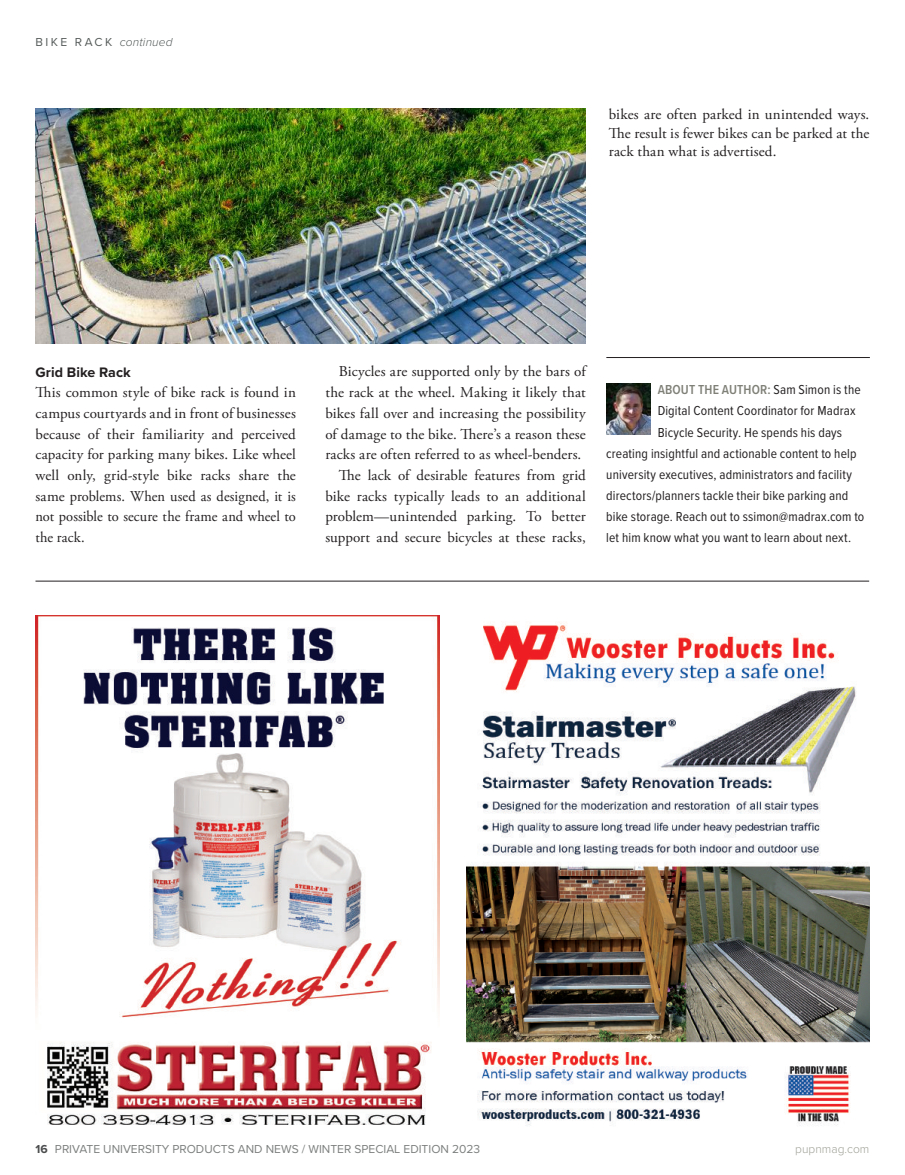
<style>
.page{position:relative;width:905px;height:1175px;background:#fff}
.page>*{position:absolute;margin:0;border:0;box-sizing:border-box;transform-origin:0 0}
.t1{font:15px/20.7px "Adobe Garamond Pro";letter-spacing:.01em;color:#231f20;text-align:justify}
.t2{font:700 14.25px "Proxima Nova";letter-spacing:.005em;color:#231f20}
.t3{font:13.5px "Proxima Nova Cond";letter-spacing:.01em;color:#231f20}
.t4{font:600 13.5px "Proxima Nova Cond";letter-spacing:.01em;color:#7f8077}
.t5{font:12px "Proxima Nova";color:#7c7f7e}
.t6{font:italic 300 12px "Proxima Nova";letter-spacing:.01em;color:#555b5a}
.t7{font:300 12px "Proxima Nova";color:#9f9f97}
.s1{font-weight:400;font-style:normal}
.s2{font-weight:400;color:#231f20}
.s3{font-weight:700;color:#4b4c4d}
</style>
<div class="page">
<img style="left:35px;top:615px;width:404px;height:509px">
<img style="left:35px;top:108px;width:551px;height:236px">
<hr style="left:606px;top:357px;width:263px;height:1px;background:#231f20">
<img style="left:606px;top:384px;width:45px;height:50px">
<img style="left:466px;top:622px;width:403px;height:504px">
<hr style="left:35px;top:580px;width:834px;height:1px;background:#231f20">
<p class="t6" style="left:35px;top:33px;width:139px"><span class="s1">B I K E R AC K</span> continued</p>
<p class="t1" style="left:609px;top:105px;width:262px;line-height:18.8px">bikes are often parked in unintended ways.<br>The result is fewer bikes can be parked at the rack than what is advertised.</p>
<p class="t2" style="left:35px;top:361px;width:97px">Grid Bike Rack</p>
<p class="t1" style="left:35px;top:383px;width:262px">This common style of bike rack is found in campus courtyards and in front of businesses because of their familiarity and perceived capacity for parking many bikes. Like wheel well only, grid-style bike racks share the same problems. When used as designed, it is not possible to secure the frame and wheel to the rack.</p>
<p class="t1" style="left:339px;top:362px;width:248px">Bicycles are supported only by the bars of</p>
<p class="t1" style="left:325px;top:382px;width:262px">the rack at the wheel. Making it likely that</p>
<p class="t1" style="left:325px;top:403px;width:262px">bikes fall over and increasing the possibility</p>
<p class="t1" style="left:325px;top:424px;width:262px">of damage to the bike. There’s a reason these</p>
<p class="t1" style="left:325px;top:445px;width:257px">racks are often referred to as wheel-benders.</p>
<p class="t1" style="left:339px;top:465px;width:248px">The lack of desirable features from grid</p>
<p class="t1" style="left:325px;top:486px;width:262px">bike racks typically leads to an additional</p>
<p class="t1" style="left:325px;top:507px;width:262px">problem—unintended parking. To better</p>
<p class="t1" style="left:325px;top:527px;width:262px">support and secure bicycles at these racks,</p>
<p class="t4" style="left:657px;top:380px;width:204px">ABOUT THE AUTHOR: <span class="s2">Sam Simon is the</span></p>
<p class="t3" style="left:657px;top:401px;width:199px">Digital Content Coordinator for Madrax</p>
<p class="t3" style="left:657px;top:422px;width:186px">Bicycle Security. He spends his days</p>
<p class="t3" style="left:606px;top:443px;width:252px">creating insightful and actionable content to help</p>
<p class="t3" style="left:606px;top:464px;width:247px">university executives, administrators and facility</p>
<p class="t3" style="left:606px;top:485px;width:243px">directors/planners tackle their bike parking and</p>
<p class="t3" style="left:606px;top:506px;width:259px">bike storage. Reach out to ssimon@madrax.com to</p>
<p class="t3" style="left:606px;top:527px;width:246px">let him know what you want to learn about next.</p>
<p class="t5" style="left:36px;top:1139px;width:446px"><span class="s3">16</span> PRIVATE UNIVERSITY PRODUCTS AND NEWS / WINTER SPECIAL EDITION 2023</p>
<p class="t7" style="left:795px;top:1139px;width:75px">pupnmag.com</p>
</div>
